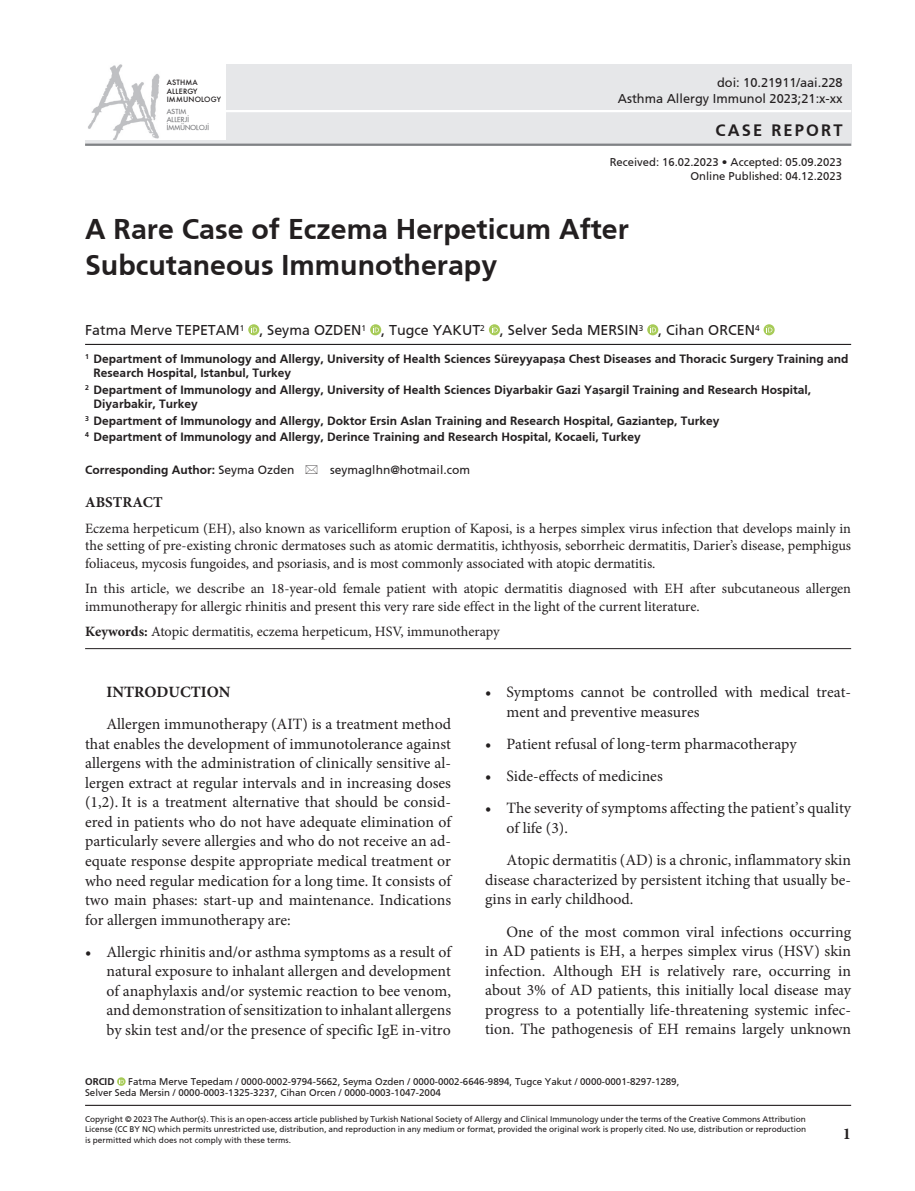
<style>
.page{position:relative;width:915px;height:1191px;background:#fff}
.page>*{position:absolute;margin:0;border:0;box-sizing:border-box;transform-origin:0 0}
.t1{font:700 28.5px/36px "Frutiger";color:#231f20}
.t2{font:700 16.5px "Frutiger";letter-spacing:.13em;color:#231f20}
.t3{font:700 16.5px "Minion Pro";color:#231f20}
.t4{font:15.75px/19.5px "Minion Pro";color:#231f20;text-align:justify}
.t5{font:700 15.75px "Minion Pro";color:#231f20}
.t6{font:700 15px "Minion Pro";color:#231f20}
.t7{font:14.25px/17.2px "Minion Pro";color:#231f20;text-align:justify}
.t8{font:14.25px "Frutiger Roman";color:#231f20}
.t9{font:12.75px/16.5px "Frutiger Roman";color:#231f20;text-align:right}
.t10{font:700 12px/14.4px "Frutiger";color:#231f20}
.t11{font:12px "Frutiger Roman";color:#231f20}
.t12{font:11.25px/13.5px "Frutiger Roman";color:#231f20;text-align:right}
.t13{font:9.75px/11.7px "Frutiger Roman";color:#231f20}
.t14{font:700 9.75px "Frutiger";color:#231f20}
.t15{font:8.25px/10.5px "Frutiger Roman";color:#231f20;text-align:justify}
.t16{font:500 7.05px/8.6px "Futura";letter-spacing:.025em;color:#231f20}
.t17{font:6.75px/8.1px "Futura";letter-spacing:.025em;color:#6c6d70}
.s1{font-family:"Frutiger Roman";font-weight:400}
.s2{font-weight:700}
</style>
<div class="page">
<div style="left:85px;top:64px;width:765px;height:81px;background:#e6e7e9"></div>
<hr style="left:85px;top:144px;width:765px;height:2px;background:#808285">
<hr style="left:216px;top:110px;width:634px;height:2px;background:#fff">
<img style="left:85px;top:64px;width:141px;height:76px">
<hr style="left:85px;top:1104px;width:765px;height:2px;background:#231f20">
<hr style="left:85px;top:344px;width:765px;height:1px;background:#231f20">
<div style="left:248px;top:324px;width:11px;height:11px;background:#a7cb57;border-radius:50%"></div>
<svg style="left:251px;top:326px;width:6px;height:6px"></svg>
<svg style="left:370px;top:324px;width:11px;height:11px"></svg>
<svg style="left:373px;top:326px;width:6px;height:6px"></svg>
<svg style="left:488px;top:324px;width:12px;height:11px"></svg>
<svg style="left:491px;top:326px;width:6px;height:6px"></svg>
<svg style="left:647px;top:324px;width:11px;height:11px"></svg>
<svg style="left:650px;top:326px;width:5px;height:6px"></svg>
<svg style="left:763px;top:324px;width:11px;height:11px"></svg>
<svg style="left:766px;top:326px;width:6px;height:6px"></svg>
<svg style="left:117px;top:1077px;width:9px;height:8px"></svg>
<svg style="left:119px;top:1079px;width:5px;height:4px"></svg>
<hr style="left:85px;top:648px;width:765px;height:1px;background:#231f20">
<p class="t16" style="left:167px;top:78px;width:56px">ASTHMA<br>ALLERGY<br>IMMUNOLOGY</p>
<p class="t17" style="left:167px;top:107px;width:44px">ASTIM<br>ALLERJİ<br>İMMÜNOLOJİ</p>
<p class="t9" style="left:617px;top:74px;width:226px">doi: 10.21911/aai.228<br>Asthma Allergy Immunol 2023;21:x-xx</p>
<p class="t2" style="left:715px;top:120px;width:128px">CASE REPORT</p>
<p class="t12" style="left:609px;top:155px;width:233px">Received: 16.02.2023 • Accepted: 05.09.2023<br>Online Published: 04.12.2023</p>
<h1 class="t1" style="left:85px;top:211px;width:545px">A Rare Case of Eczema Herpeticum After<br>Subcutaneous Immunotherapy</h1>
<p class="t8" style="left:85px;top:322px;width:675px">Fatma Merve TEPETAM<sup>1</sup> , Seyma OZDEN<sup>1</sup> , Tugce YAKUT<sup>2</sup> , Selver Seda MERSIN<sup>3</sup> , Cihan ORCEN<sup>4</sup></p>
<p class="t10" style="left:94px;top:351px;width:756px;text-indent:-9px"><sup>1</sup> Department of Immunology and Allergy, University of Health Sciences Süreyyapaşa Chest Diseases and Thoracic Surgery Training and<br>Research Hospital, Istanbul, Turkey</p>
<p class="t10" style="left:94px;top:382px;width:718px;text-indent:-9px"><sup>2</sup> Department of Immunology and Allergy, University of Health Sciences Diyarbakir Gazi Yaşargil Training and Research Hospital,<br>Diyarbakir, Turkey</p>
<p class="t10" style="left:85px;top:412px;width:635px;line-height:16.5px"><sup>3</sup> Department of Immunology and Allergy, Doktor Ersin Aslan Training and Research Hospital, Gaziantep, Turkey<br><sup>4</sup> Department of Immunology and Allergy, Derince Training and Research Hospital, Kocaeli, Turkey</p>
<p class="t10" style="left:85px;top:462px;width:211px">Corresponding Author: <span class="s1">Seyma Ozden</span></p>
<p class="t11" style="left:330px;top:463px;width:141px">seymaglhn@hotmail.com</p>
<p class="t6" style="left:85px;top:492px;width:79px">ABSTRACT</p>
<p class="t7" style="left:85px;top:520px;width:767px">Eczema herpeticum (EH), also known as varicelliform eruption of Kaposi, is a herpes simplex virus infection that develops mainly in the setting of pre-existing chronic dermatoses such as atomic dermatitis, ichthyosis, seborrheic dermatitis, Darier’s disease, pemphigus foliaceus, mycosis fungoides, and psoriasis, and is most commonly associated with atopic dermatitis.</p>
<p class="t7" style="left:85px;top:580px;width:767px">In this article, we describe an 18-year-old female patient with atopic dermatitis diagnosed with EH after subcutaneous allergen immunotherapy for allergic rhinitis and present this very rare side effect in the light of the current literature.</p>
<p class="t7" style="left:85px;top:623px;width:416px"><span class="s2">Keywords:</span> Atopic dermatitis, eczema herpeticum, HSV, immunotherapy</p>
<p class="t5" style="left:106px;top:681px;width:126px">INTRODUCTION</p>
<p class="t4" style="left:85px;top:714px;width:367px;text-indent:21px">Allergen immunotherapy (AIT) is a treatment method that enables the development of immunotolerance against allergens with the administration of clinically sensitive al&shy;lergen extract at regular intervals and in increasing doses (1,2). It is a treatment alternative that should be consid&shy;ered in patients who do not have adequate elimination of particularly severe allergies and who do not receive an ad&shy;equate response despite appropriate medical treatment or who need regular medication for a long time. It consists of two main phases: start-up and maintenance. Indications for allergen immunotherapy are:</p>
<p class="t4" style="left:106px;top:942px;width:346px;text-indent:-21px"><span class="s2">•</span> Allergic rhinitis and/or asthma symptoms as a result of natural exposure to inhalant allergen and development of anaphylaxis and/or systemic reaction to bee venom, and demonstration of sensitization to inhalant allergens by skin test and/or the presence of specific IgE in-vitro</p>
<p class="t4" style="left:506px;top:682px;width:346px;text-indent:-21px"><span class="s2">•</span> Symptoms cannot be controlled with medical treat&shy;ment and preventive measures</p>
<p class="t4" style="left:485px;top:734px;width:313px"><span class="s2">•</span> Patient refusal of long-term pharmacotherapy</p>
<p class="t4" style="left:485px;top:766px;width:179px"><span class="s2">•</span> Side-effects of medicines</p>
<p class="t4" style="left:506px;top:798px;width:346px;text-indent:-21px"><span class="s2">•</span> The severity of symptoms affecting the patient’s quality of life (3).</p>
<p class="t4" style="left:485px;top:850px;width:367px;text-indent:21px">Atopic dermatitis (AD) is a chronic, inflammatory skin disease characterized by persistent itching that usually be&shy;gins in early childhood.</p>
<p class="t4" style="left:485px;top:921px;width:367px;text-indent:21px">One of the most common viral infections occurring in AD patients is EH, a herpes simplex virus (HSV) skin infection. Although EH is relatively rare, occurring in about 3% of AD patients, this initially local disease may progress to a potentially life-threatening systemic infec&shy;tion. The pathogenesis of EH remains largely unknown</p>
<p class="t13" style="left:85px;top:1075px;width:595px;text-indent:43px">Fatma Merve Tepedam / 0000-0002-9794-5662, Seyma Ozden / 0000-0002-6646-9894, Tugce Yakut / 0000-0001-8297-1289,<br>Selver Seda Mersin / 0000-0003-1325-3237, Cihan Orcen / 0000-0003-1047-2004</p>
<p class="t14" style="left:85px;top:1075px;width:31px">ORCID</p>
<p class="t15" style="left:85px;top:1113px;width:722px">Copyright © 2023 The Author(s). This is an open-access article published by Turkish National Society of Allergy and Clinical Immunology under the terms of the Creative Commons Attribution License (CC BY NC) which permits unrestricted use, distribution, and reproduction in any medium or format, provided the original work is properly cited. No use, distribution or reproduction is permitted which does not comply with these terms.</p>
<p class="t3" style="left:842px;top:1121px;width:10px">1</p>
</div>
